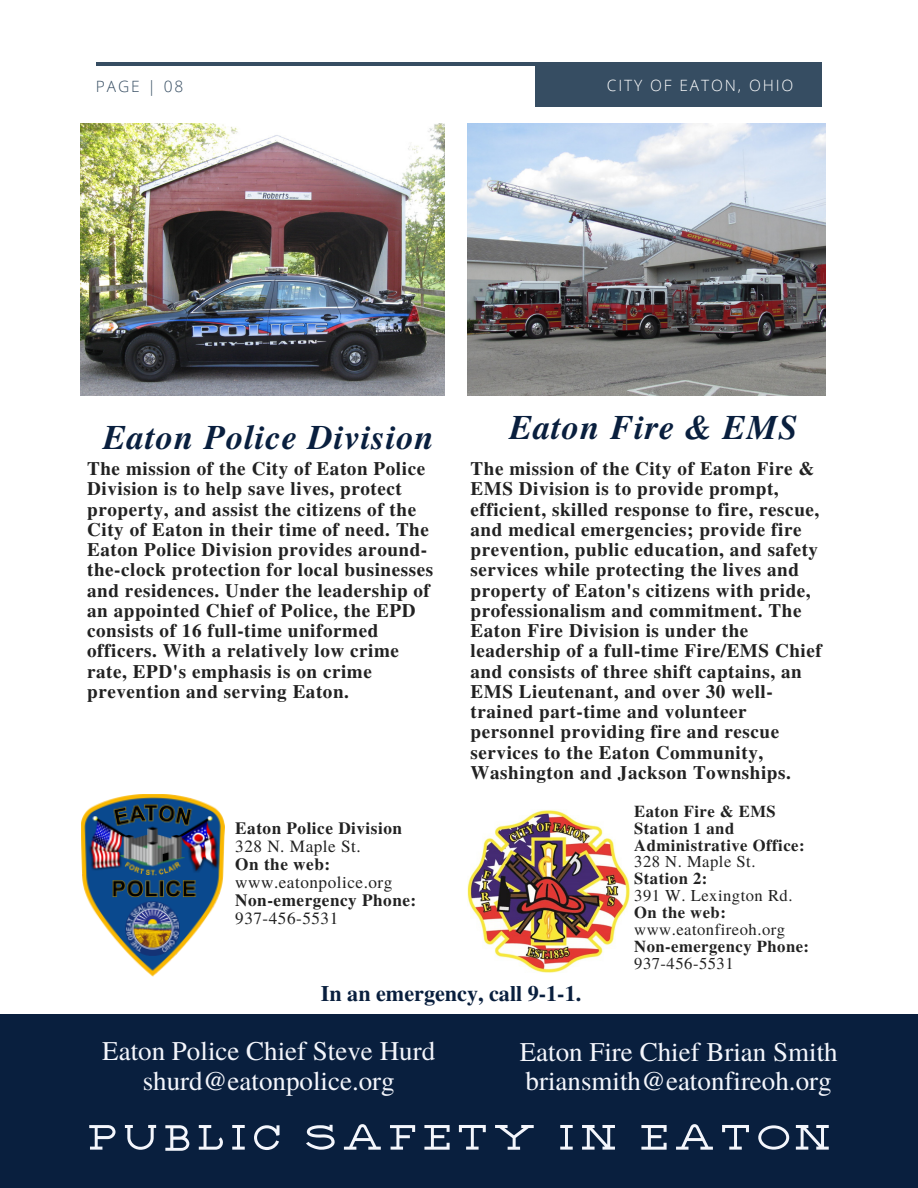
<style>
.page{position:relative;width:918px;height:1188px;background:#fff}
.page>*{position:absolute;margin:0;border:0;box-sizing:border-box;transform-origin:0 0}
.t1{font:52.2px "Carlson Slab";letter-spacing:.12em;color:#f4f6fc}
.t2{font:italic 700 34.5px "Te X Gyre Termes";letter-spacing:.03em;color:#091f3e}
.t3{font:27px "Te X Gyre Termes";color:#f4f6fc}
.t4{font:700 22.05px "Te X Gyre Termes";color:#091f3e}
.t5{font:700 19.05px/20.2px "Te X Gyre Termes";letter-spacing:.03em;color:#222}
.t6{font:700 17.25px "Te X Gyre Termes";letter-spacing:.03em;color:#222}
.t7{font:17.25px "Te X Gyre Termes";letter-spacing:.03em;color:#222}
.t8{font:700 16.65px/16.8px "Te X Gyre Termes";letter-spacing:.03em;color:#222}
.t9{font:16.65px "Te X Gyre Termes";letter-spacing:.03em;color:#222}
.t10{font:300 15.6px "Open Sans";letter-spacing:.12em;color:#fff}
.t11{font:300 15.6px "Open Sans";letter-spacing:.12em;color:#364d62}
.s1{font-weight:400}
</style>
<div class="page">
<hr style="left:96px;top:62px;width:726px;height:4px;background:#364d62">
<div style="left:535px;top:62px;width:287px;height:44px;background:#364d62"></div>
<div style="left:0;top:1015px;width:918px;height:173px;background:#091f3e"></div>
<img style="left:81px;top:124px;width:363px;height:271px">
<img style="left:468px;top:810px;width:162px;height:163px">
<img style="left:468px;top:124px;width:358px;height:271px">
<img style="left:81px;top:794px;width:144px;height:183px">
<p class="t11" style="left:96px;top:75px;width:89px">PAGE | 08</p>
<p class="t10" style="left:607px;top:74px;width:188px">CITY OF EATON, OHIO</p>
<p class="t2" style="left:103px;top:412px;width:332px">Eaton Police Division</p>
<p class="t2" style="left:509px;top:401px;width:290px">Eaton Fire &amp; EMS</p>
<p class="t5" style="left:87px;top:458px;width:348px">The mission of the City of Eaton Police Division is to help save lives, protect property, and assist the citizens of the City of Eaton in their time of need. The Eaton Police Division provides around&shy;the-clock protection for local businesses and residences. Under the leadership of an appointed Chief of Police, the EPD consists of 16 full-time uniformed officers. With a relatively low crime rate, EPD's emphasis is on crime prevention and serving Eaton.</p>
<p class="t6" style="left:235px;top:815px;width:168px">Eaton Police Division</p>
<p class="t7" style="left:235px;top:834px;width:127px">328 N. Maple St.</p>
<p class="t6" style="left:235px;top:851px;width:96px">On the web:</p>
<p class="t7" style="left:235px;top:870px;width:159px">www.eatonpolice.org</p>
<p class="t6" style="left:235px;top:887px;width:183px">Non-emergency Phone:</p>
<p class="t7" style="left:235px;top:906px;width:104px">937-456-5531</p>
<p class="t5" style="left:471px;top:458px;width:353px">The mission of the City of Eaton Fire &amp; EMS Division is to provide prompt, efficient, skilled response to fire, rescue, and medical emergencies; provide fire prevention, public education, and safety services while protecting the lives and property of Eaton's citizens with pride, professionalism and commitment. The Eaton Fire Division is under the leadership of a full-time Fire/EMS Chief and consists of three shift captains, an EMS Lieutenant, and over 30 well&shy;trained part-time and volunteer personnel providing fire and rescue services to the Eaton Community, Washington and Jackson Townships.</p>
<p class="t8" style="left:634px;top:802px;width:143px">Eaton Fire &amp; EMS</p>
<p class="t8" style="left:634px;top:819px;width:172px">Station 1 and<br>Administrative Office:</p>
<p class="t9" style="left:634px;top:850px;width:123px">328 N. Maple St.</p>
<p class="t8" style="left:634px;top:869px;width:75px">Station 2:</p>
<p class="t9" style="left:634px;top:884px;width:160px">391 W. Lexington Rd.</p>
<p class="t8" style="left:634px;top:903px;width:93px">On the web:</p>
<p class="t9" style="left:634px;top:917px;width:152px">www.eatonfireoh.org</p>
<p class="t8" style="left:634px;top:937px;width:176px">Non-emergency Phone:<br><span class="s1">937-456-5531</span></p>
<p class="t4" style="left:321px;top:977px;width:262px">In an emergency, call 9-1-1.</p>
<p class="t3" style="left:102px;top:1032px;width:334px">Eaton Police Chief Steve Hurd</p>
<p class="t3" style="left:143px;top:1061px;width:254px">shurd@eatonpolice.org</p>
<p class="t3" style="left:520px;top:1032px;width:320px">Eaton Fire Chief Brian Smith</p>
<p class="t3" style="left:526px;top:1062px;width:308px">briansmith@eatonfireoh.org</p>
<p class="t1" style="left:88px;top:1109px;width:744px">PUBLIC SAFETY IN EATON</p>
</div>
